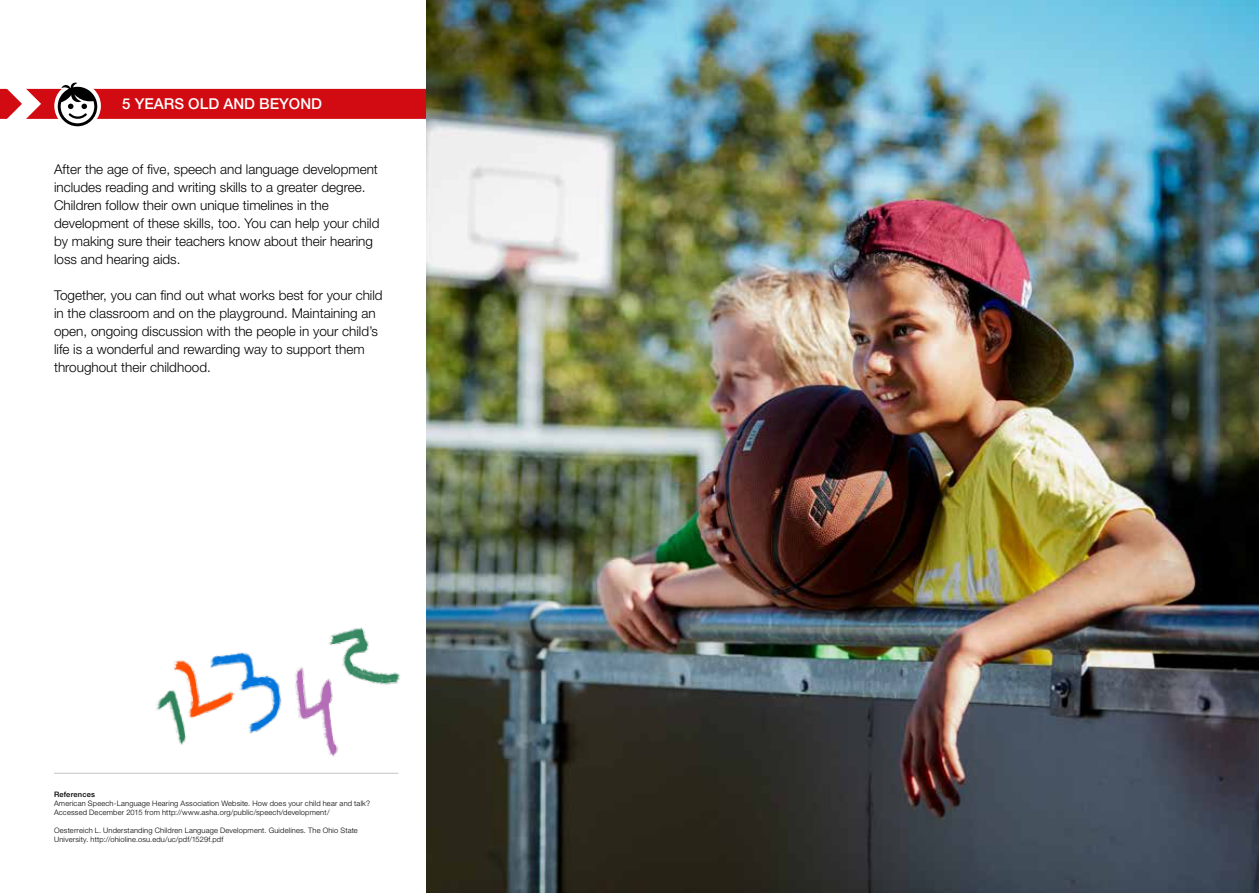
<style>
.page{position:relative;width:1259px;height:893px;background:#fff}
.page>*{position:absolute;margin:0;border:0;box-sizing:border-box;transform-origin:0 0}
.t1{font:500 15px "Helvetica Neue LT Pro";color:#fff}
.t2{font:300 13.5px/18px "Helvetica Neue LT Pro";color:#000}
.t3{font:300 7.5px/9px "Helvetica Neue LT Pro";letter-spacing:.025em;color:#000}
.t4{font:500 7.5px "Helvetica Neue LT Pro";letter-spacing:.025em;color:#000}
</style>
<div class="page">
<div style="left:0;top:89px;width:426px;height:30px;background:#d20a11"></div>
<svg style="left:0;top:88px;width:51px;height:31px"></svg>
<svg style="left:54px;top:83px;width:47px;height:46px"></svg>
<svg style="left:58px;top:83px;width:39px;height:43px"></svg>
<img style="left:426px;top:0;width:833px;height:893px">
<img style="left:134px;top:627px;width:266px;height:147px">
<hr style="left:54px;top:773px;width:344px;height:1px;background:#c6c6c6">
<p class="t1" style="left:122px;top:95px;width:201px">5 YEARS OLD AND BEYOND</p>
<p class="t2" style="left:54px;top:160px;width:327px">After the age of five, speech and language development includes reading and writing skills to a greater degree.<br>Children follow their own unique timelines in the development of these skills, too. You can help your child by making sure their teachers know about their hearing loss and hearing aids.</p>
<p class="t2" style="left:54px;top:286px;width:330px">Together, you can find out what works best for your child in the classroom and on the playground. Maintaining an open, ongoing discussion with the people in your child’s life is a wonderful and rewarding way to support them throughout their childhood.</p>
<p class="t4" style="left:54px;top:790px;width:42px">References</p>
<p class="t3" style="left:54px;top:799px;width:318px">American Speech-Language Hearing Association Website. How does your child hear and talk?<br>Accessed December 2015 from http://www.asha.org/public/speech/development/</p>
<p class="t3" style="left:54px;top:826px;width:305px">Oesterreich L. Understanding Children Language Development. Guidelines. The Ohio State<br>University. http://ohioline.osu.edu/uc/pdf/1529f.pdf</p>
</div>
